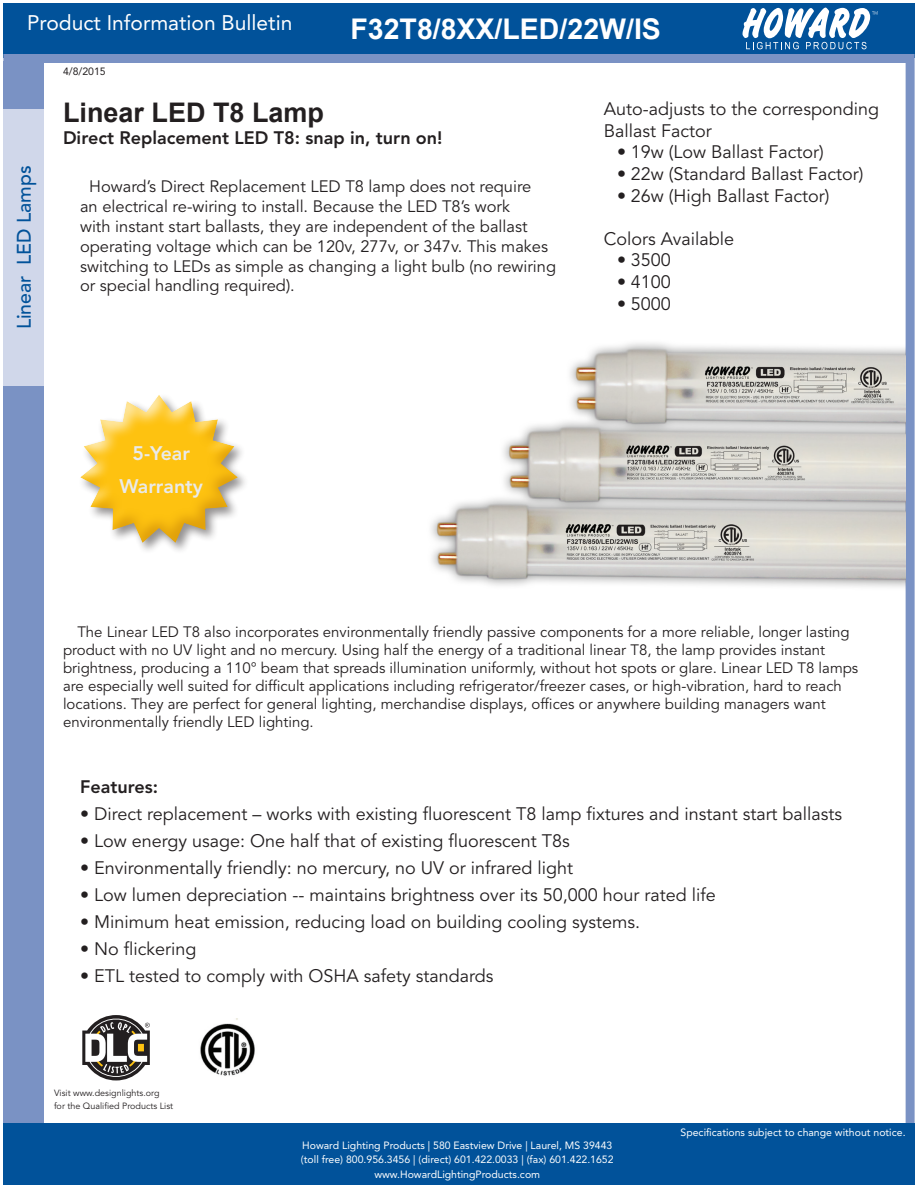
<style>
.page{position:relative;width:918px;height:1188px;background:#fff}
.page>*{position:absolute;margin:0;border:0;box-sizing:border-box;transform-origin:0 0}
.t1{font:700 28.5px "Arial";color:#fff}
.t2{font:700 27px "Arial";color:#231f20}
.t3{font:21px "Avenir LT Std";color:#fff}
.t4{font:500 19.5px "Avenir LT Std";color:#01529a}
.t5{font:800 19.5px/33px "Avenir LT Std";color:#e9eaeb;text-align:center}
.t6{font:18px/21.6px "Avenir LT Std";color:#231f20}
.t7{font:800 18px "Avenir LT Std";color:#231f20}
.t8{font:16.5px/19.8px "Avenir LT Std";color:#231f20}
.t9{font:15px/18px "Avenir LT Std";color:#231f20}
.t10{font:10.5px/14.7px "Avenir LT Std";color:#fff;text-align:center}
.t11{font:10.5px "Avenir LT Std";color:#231f20}
.t12{font:9px/12.9px "Avenir LT Std";color:#231f20}
</style>
<div class="page">
<div style="left:3px;top:61px;width:41px;height:1075px;background:#7a92c4"></div>
<div style="left:3px;top:1123px;width:912px;height:62px;background:#01529a"></div>
<div style="left:3px;top:3px;width:912px;height:55px;background:#01529a"></div>
<div style="left:3px;top:54px;width:911px;height:9px;background:#7a92c4"></div>
<div style="left:906px;top:54px;width:9px;height:1069px;background:#7a92c4"></div>
<div style="left:3px;top:109px;width:41px;height:277px;background:#d0d7ea"></div>
<svg style="left:743px;top:8px;width:135px;height:41px"></svg>
<div style="left:78px;top:392px;width:172px;height:163px;background:#231f20;opacity:.49"></div>
<div style="left:79px;top:394px;width:161px;height:150px;background:#bd9e46;opacity:.44"></div>
<img style="left:200px;top:1019px;width:55px;height:57px">
<img style="left:431px;top:324px;width:475px;height:270px">
<svg style="left:82px;top:1015px;width:68px;height:65px"></svg>
<h3 class="t3" style="left:27px;top:11px;width:267px">Product Information Bulletin</h3>
<p class="t11" style="left:63px;top:66px;width:44px">4/8/2015</p>
<h1 class="t1" style="left:350px;top:13px;width:312px">F32T8/8XX/LED/22W/IS</h1>
<h3 class="t4" style="left:13px;top:329px;width:165px;rotate:-90deg">Linear LED Lamps</h3>
<h2 class="t2" style="left:63px;top:98px;width:263px">Linear LED T8 Lamp</h2>
<p class="t7" style="left:63px;top:127px;width:381px">Direct Replacement LED T8: snap in, turn on!</p>
<p class="t8" style="left:80px;top:177px;width:478px;text-indent:9px">Howard’s Direct Replacement LED T8 lamp does not require<br>an electrical re-wiring to install. Because the LED T8’s work<br>with instant start ballasts, they are independent of the ballast operating voltage which can be 120v, 277v, or 347v. This makes switching to LEDs as simple as changing a light bulb (no rewiring or special handling required).</p>
<h3 class="t5" style="left:120px;top:436px;width:85px">5-Year<br>Warranty</h3>
<p class="t6" style="left:604px;top:99px;width:277px">Auto-adjusts to the corresponding<br>Ballast Factor</p>
<p class="t6" style="left:617px;top:142px;width:208px">• 19w (Low Ballast Factor)</p>
<p class="t6" style="left:617px;top:164px;width:248px">• 22w (Standard Ballast Factor)</p>
<p class="t6" style="left:617px;top:185px;width:214px">• 26w (High Ballast Factor)</p>
<p class="t6" style="left:604px;top:228px;width:132px">Colors Available</p>
<p class="t6" style="left:617px;top:250px;width:55px">• 3500</p>
<p class="t6" style="left:617px;top:272px;width:55px">• 4100</p>
<p class="t6" style="left:617px;top:293px;width:55px">• 5000</p>
<p class="t9" style="left:63px;top:623px;width:797px;text-indent:14px">The Linear LED T8 also incorporates environmentally friendly passive components for a more reliable, longer lasting product with no UV light and no mercury. Using half the energy of a traditional linear T8, the lamp provides instant brightness, producing a 110° beam that spreads illumination uniformly, without hot spots or glare. Linear LED T8 lamps are especially well suited for difficult applications including refrigerator/freezer cases, or high-vibration, hard to reach locations. They are perfect for general lighting, merchandise displays, offices or anywhere building managers want environmentally friendly LED lighting.</p>
<p class="t7" style="left:80px;top:777px;width:79px">Features:</p>
<p class="t6" style="left:80px;top:804px;width:764px">• Direct replacement – works with existing fluorescent T8 lamp fixtures and instant start ballasts</p>
<p class="t6" style="left:80px;top:831px;width:491px">• Low energy usage: One half that of existing fluorescent T8s</p>
<p class="t6" style="left:80px;top:858px;width:494px">• Environmentally friendly: no mercury, no UV or infrared light</p>
<p class="t6" style="left:80px;top:885px;width:637px">• Low lumen depreciation -- maintains brightness over its 50,000 hour rated life</p>
<p class="t6" style="left:80px;top:912px;width:562px">• Minimum heat emission, reducing load on building cooling systems.</p>
<p class="t6" style="left:80px;top:939px;width:118px">• No flickering</p>
<p class="t6" style="left:80px;top:966px;width:415px">• ETL tested to comply with OSHA safety standards</p>
<p class="t12" style="left:54px;top:1086px;width:121px">Visit www.designlights.org<br>for the Qualified Products List</p>
<p class="t10" style="left:301px;top:1138px;width:314px">Howard Lighting Products | 580 Eastview Drive | Laurel, MS 39443 (toll free) 800.956.3456 | (direct) 601.422.0033 | (fax) 601.422.1652 www.HowardLightingProducts.com</p>
<p class="t10" style="left:681px;top:1125px;width:227px">Specifications subject to change without notice.</p>
</div>
